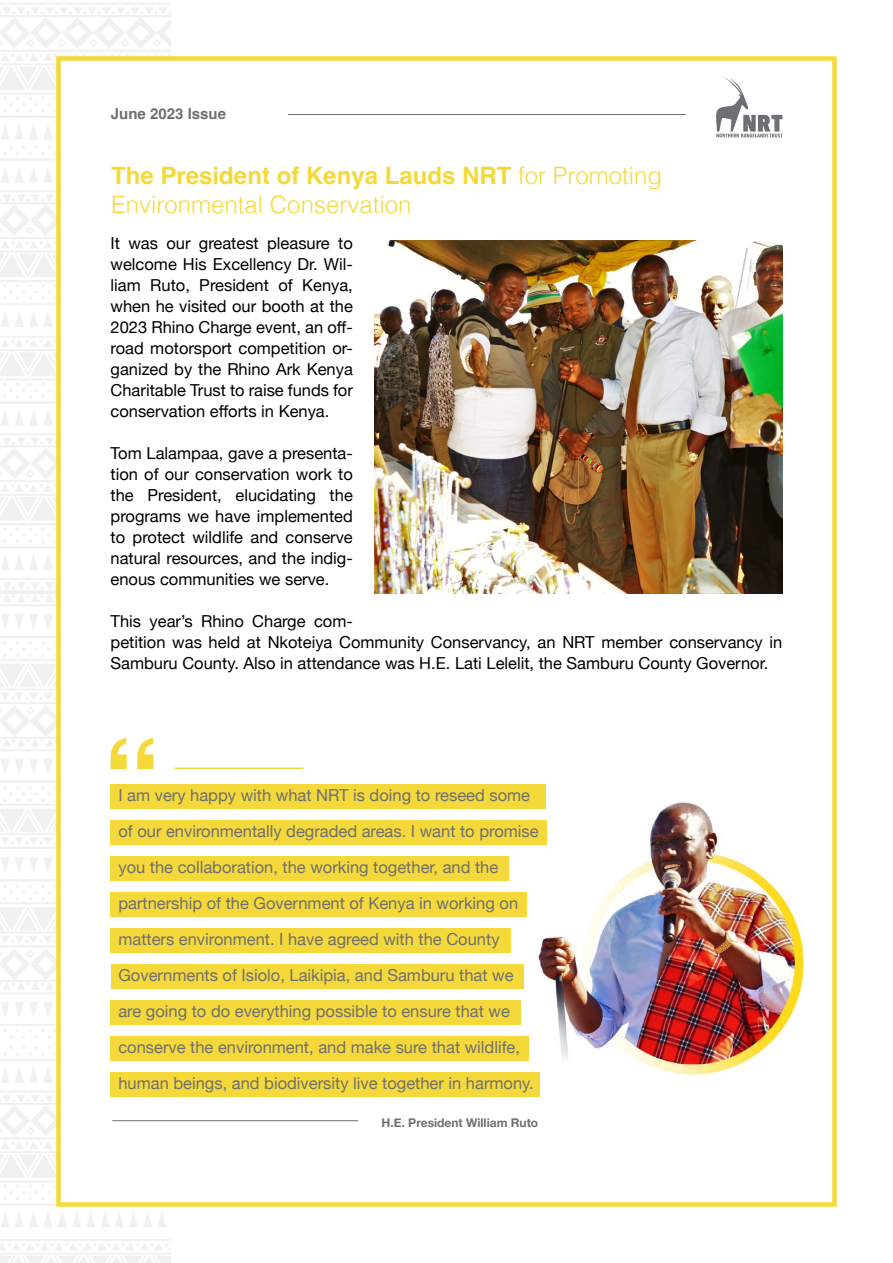
<style>
.page{position:relative;width:893px;height:1263px;background:#fff}
.page>*{position:absolute;margin:0;border:0;box-sizing:border-box;transform-origin:0 0}
.t1{font:300 24px/28.8px "Helvetica";color:#f5d93a}
.t2{font:16.5px/21px "Helvetica Neue";color:#000;text-align:justify}
.t3{font:16.5px/36px "Helvetica Neue";color:#6e6f72}
.t4{font:700 15px "Helvetica";color:#6e6f72}
.t5{font:700 12px "Helvetica Neue";color:#6e6f72}
.s1{font-weight:700}
</style>
<div class="page">
<div style="left:56px;top:56px;width:781px;height:1151px;background:#fff;border:4px solid #f5d93a"></div>
<svg style="left:716px;top:78px;width:66px;height:59px"></svg>
<hr style="left:288px;top:114px;width:398px;height:1px;background:#6e6f72">
<img style="left:374px;top:241px;width:408px;height:353px">
<img style="left:538px;top:802px;width:267px;height:273px">
<hr style="left:174px;top:767px;width:129px;height:2px;background:#f5d93a">
<svg style="left:111px;top:738px;width:42px;height:31px"></svg>
<div style="left:111px;top:784px;width:435px;height:25px;background:#f5d93a"></div>
<div style="left:111px;top:856px;width:398px;height:24px;background:#f5d93a"></div>
<div style="left:111px;top:964px;width:412px;height:24px;background:#f5d93a"></div>
<div style="left:111px;top:1072px;width:429px;height:24px;background:#f5d93a"></div>
<div style="left:111px;top:892px;width:416px;height:24px;background:#f5d93a"></div>
<div style="left:111px;top:1000px;width:410px;height:25px;background:#f5d93a"></div>
<div style="left:111px;top:820px;width:436px;height:25px;background:#f5d93a"></div>
<div style="left:111px;top:928px;width:400px;height:24px;background:#f5d93a"></div>
<div style="left:111px;top:1036px;width:418px;height:24px;background:#f5d93a"></div>
<hr style="left:112px;top:1120px;width:246px;height:1px;background:#6e6f72">
<p class="t4" style="left:111px;top:105px;width:117px">June 2023 Issue</p>
<h1 class="t1" style="left:111px;top:159px;width:552px"><span class="s1">The President of Kenya Lauds NRT</span> for Promoting<br>Environmental Conservation</h1>
<p class="t2" style="left:111px;top:233px;width:244px">It was our greatest pleasure to welcome His Excellency Dr. Wil&shy;liam Ruto, President of Kenya, when he visited our booth at the 2023 Rhino Charge event, an off&shy;road motorsport competition or&shy;ganized by the Rhino Ark Kenya Charitable Trust to raise funds for conservation efforts in Kenya.</p>
<p class="t2" style="left:111px;top:443px;width:244px">Tom Lalampaa, gave a presenta&shy;tion of our conservation work to the President, elucidating the programs we have implemented to protect wildlife and conserve natural resources, and the indig&shy;enous communities we serve.</p>
<p class="t2" style="left:111px;top:611px;width:673px;text-align:left">This year’s Rhino Charge com-<br>petition was held at Nkoteiya Community Conservancy, an NRT member conservancy in<br>Samburu County. Also in attendance was H.E. Lati Lelelit, the Samburu County Governor.</p>
<p class="t3" style="left:118px;top:778px;width:422px">I am very happy with what NRT is doing to reseed some of our environmentally degraded areas. I want to promise you the collaboration, the working together, and the partnership of the Government of Kenya in working on matters environment. I have agreed with the County Governments of Isiolo, Laikipia, and Samburu that we are going to do everything possible to ensure that we conserve the environment, and make sure that wildlife, human beings, and biodiversity live together in harmony.</p>
<p class="t5" style="left:382px;top:1113px;width:158px">H.E. President William Ruto</p>
</div>
